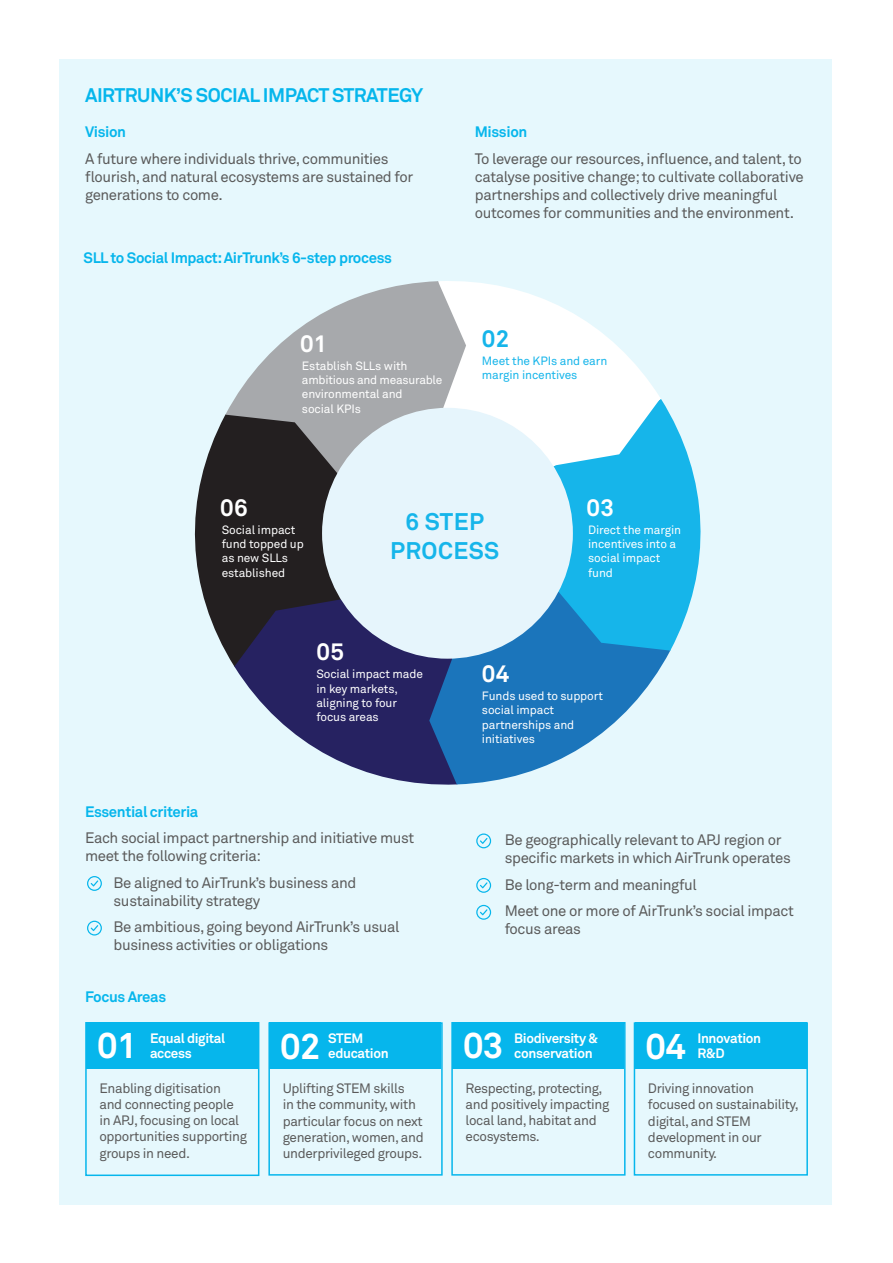
<style>
.page{position:relative;width:893px;height:1263px;background:#fff}
.page>*{position:absolute;margin:0;border:0;box-sizing:border-box;transform-origin:0 0}
.t1{font:700 36px "Akkurat Pro";letter-spacing:-.02em;color:#fff}
.t2{font:700 23.85px/28.7px "Akkurat Pro";letter-spacing:.02em;color:#16b5ea;text-align:center}
.t3{font:700 23.85px "Akkurat Pro";letter-spacing:.02em;color:#fff}
.t4{font:700 19.5px "Akkurat Pro";letter-spacing:-.025em;color:#06b6ec}
.t5{font:15px/18px "Akkurat Pro";letter-spacing:-.025em;color:#5b5b5b}
.t6{font:700 15px "Akkurat Pro";letter-spacing:-.025em;color:#06b6ec}
.t7{font:13.5px/16.2px "Akkurat Pro";letter-spacing:-.025em;color:#5b5b5b}
.t8{font:700 13.5px/15px "Akkurat Pro";letter-spacing:-.025em;color:#fff}
.t9{font:11.85px/14.2px "Akkurat Pro";letter-spacing:-.01em;color:#fff}
.t10{font:11.85px/14.2px "Akkurat Pro";letter-spacing:-.01em;color:#16b5ea}
</style>
<div class="page">
<div style="left:60px;top:60px;width:772px;height:1145px;background:#e6f8fd"></div>
<svg style="left:225px;top:281px;width:211px;height:134px;fill:#a7a9ac"></svg>
<svg style="left:194px;top:415px;width:211px;height:251px;fill:#231f20"></svg>
<svg style="left:234px;top:533px;width:195px;height:251px;fill:#262261"></svg>
<svg style="left:465px;top:650px;width:205px;height:134px;fill:#1b75bb"></svg>
<svg style="left:495px;top:399px;width:206px;height:251px;fill:#16b5ea"></svg>
<svg style="left:459px;top:282px;width:202px;height:251px;fill:#fff"></svg>
<svg style="left:225px;top:415px;width:112px;height:65px;background:#403d3f"></svg>
<svg style="left:430px;top:281px;width:36px;height:127px;background:#c6c7c9"></svg>
<svg style="left:552px;top:394px;width:109px;height:72px;background:#c1ebf9"></svg>
<svg style="left:558px;top:585px;width:112px;height:66px;background:#17a5de"></svg>
<svg style="left:429px;top:658px;width:36px;height:127px;background:#1f579b"></svg>
<svg style="left:234px;top:599px;width:109px;height:72px;background:#252150"></svg>
<div style="left:322px;top:408px;width:251px;height:251px;background:#e6f5fc;border-radius:50%"></div>
<svg style="left:87px;top:876px;width:15px;height:15px"></svg>
<svg style="left:476px;top:833px;width:15px;height:15px"></svg>
<svg style="left:476px;top:878px;width:15px;height:15px"></svg>
<svg style="left:476px;top:905px;width:15px;height:15px"></svg>
<svg style="left:87px;top:921px;width:15px;height:14px"></svg>
<div style="left:268px;top:1022px;width:175px;height:153px;border:2px solid #06b6ec"></div>
<div style="left:451px;top:1022px;width:175px;height:153px;border:2px solid #06b6ec"></div>
<div style="left:85px;top:1022px;width:174px;height:154px;border:2px solid #06b6ec"></div>
<div style="left:634px;top:1022px;width:174px;height:153px;border:2px solid #06b6ec"></div>
<div style="left:270px;top:1022px;width:171px;height:47px;background:#06b6ec"></div>
<div style="left:452px;top:1022px;width:172px;height:47px;background:#06b6ec"></div>
<div style="left:86px;top:1022px;width:172px;height:47px;background:#06b6ec"></div>
<div style="left:635px;top:1022px;width:172px;height:47px;background:#06b6ec"></div>
<h3 class="t4" style="left:85px;top:83px;width:340px">AIRTRUNK’S SOCIAL IMPACT STRATEGY</h3>
<p class="t6" style="left:85px;top:122px;width:43px">Vision</p>
<p class="t5" style="left:85px;top:150px;width:330px">A future where individuals thrive, communities flourish, and natural ecosystems are sustained for generations to come.</p>
<p class="t6" style="left:84px;top:248px;width:310px">SLL to Social Impact: AirTrunk’s 6-step process</p>
<h2 class="t3" style="left:300px;top:329px;width:28px">01</h2>
<p class="t9" style="left:302px;top:359px;width:142px">Establish SLLs with ambitious and measurable environmental and<br>social KPIs</p>
<p class="t6" style="left:475px;top:122px;width:54px">Mission</p>
<p class="t5" style="left:475px;top:150px;width:330px">To leverage our resources, influence, and talent, to catalyse positive change; to cultivate collaborative partnerships and collectively drive meaningful outcomes for communities and the environment.</p>
<h2 class="t2" style="left:482px;top:324px;width:29px">02</h2>
<p class="t10" style="left:482px;top:354px;width:127px">Meet the KPIs and earn margin incentives</p>
<h2 class="t3" style="left:220px;top:492px;width:29px">06</h2>
<p class="t9" style="left:222px;top:523px;width:84px">Social impact fund topped up as new SLLs established</p>
<h2 class="t2" style="left:390px;top:507px;width:111px">6 STEP<br>PROCESS</h2>
<h2 class="t3" style="left:586px;top:492px;width:29px">03</h2>
<p class="t9" style="left:588px;top:523px;width:95px">Direct the margin incentives into a social impact fund</p>
<h2 class="t3" style="left:316px;top:637px;width:29px">05</h2>
<p class="t9" style="left:316px;top:667px;width:108px">Social impact made in key markets, aligning to four focus areas</p>
<h2 class="t3" style="left:482px;top:659px;width:29px">04</h2>
<p class="t9" style="left:482px;top:689px;width:123px">Funds used to support social impact partnerships and initiatives</p>
<p class="t6" style="left:85px;top:802px;width:115px">Essential criteria</p>
<p class="t5" style="left:85px;top:829px;width:331px">Each social impact partnership and initiative must meet the following criteria:</p>
<p class="t5" style="left:114px;top:874px;width:244px">Be aligned to AirTrunk’s business and sustainability strategy</p>
<p class="t5" style="left:114px;top:918px;width:288px">Be ambitious, going beyond AirTrunk’s usual business activities or obligations</p>
<p class="t6" style="left:85px;top:987px;width:83px">Focus Areas</p>
<p class="t5" style="left:505px;top:831px;width:288px">Be geographically relevant to APJ region or specific markets in which AirTrunk operates</p>
<p class="t5" style="left:505px;top:872px;width:291px;line-height:26.5px">Be long-term and meaningful<br>Meet one or more of AirTrunk’s social impact</p>
<p class="t5" style="left:505px;top:920px;width:78px">focus areas</p>
<h1 class="t1" style="left:97px;top:1023px;width:42px">01</h1>
<h1 class="t1" style="left:280px;top:1023px;width:42px">02</h1>
<h1 class="t1" style="left:463px;top:1023px;width:42px">03</h1>
<h1 class="t1" style="left:645px;top:1023px;width:42px">04</h1>
<p class="t8" style="left:328px;top:1031px;width:62px">STEM education</p>
<p class="t8" style="left:514px;top:1030px;width:85px">Biodiversity &amp; conservation</p>
<p class="t8" style="left:150px;top:1030px;width:77px">Equal digital access</p>
<p class="t8" style="left:697px;top:1031px;width:65px">Innovation<br>R&amp;D</p>
<p class="t7" style="left:99px;top:1080px;width:149px">Enabling digitisation and connecting people in APJ, focusing on local opportunities supporting groups in need.</p>
<p class="t7" style="left:648px;top:1081px;width:152px">Driving innovation focused on sustainability, digital, and STEM development in our community.</p>
<p class="t7" style="left:283px;top:1081px;width:143px">Uplifting STEM skills<br>in the community, with particular focus on next generation, women, and underprivileged groups.</p>
<p class="t7" style="left:466px;top:1080px;width:145px">Respecting, protecting, and positively impacting local land, habitat and ecosystems.</p>
</div>
